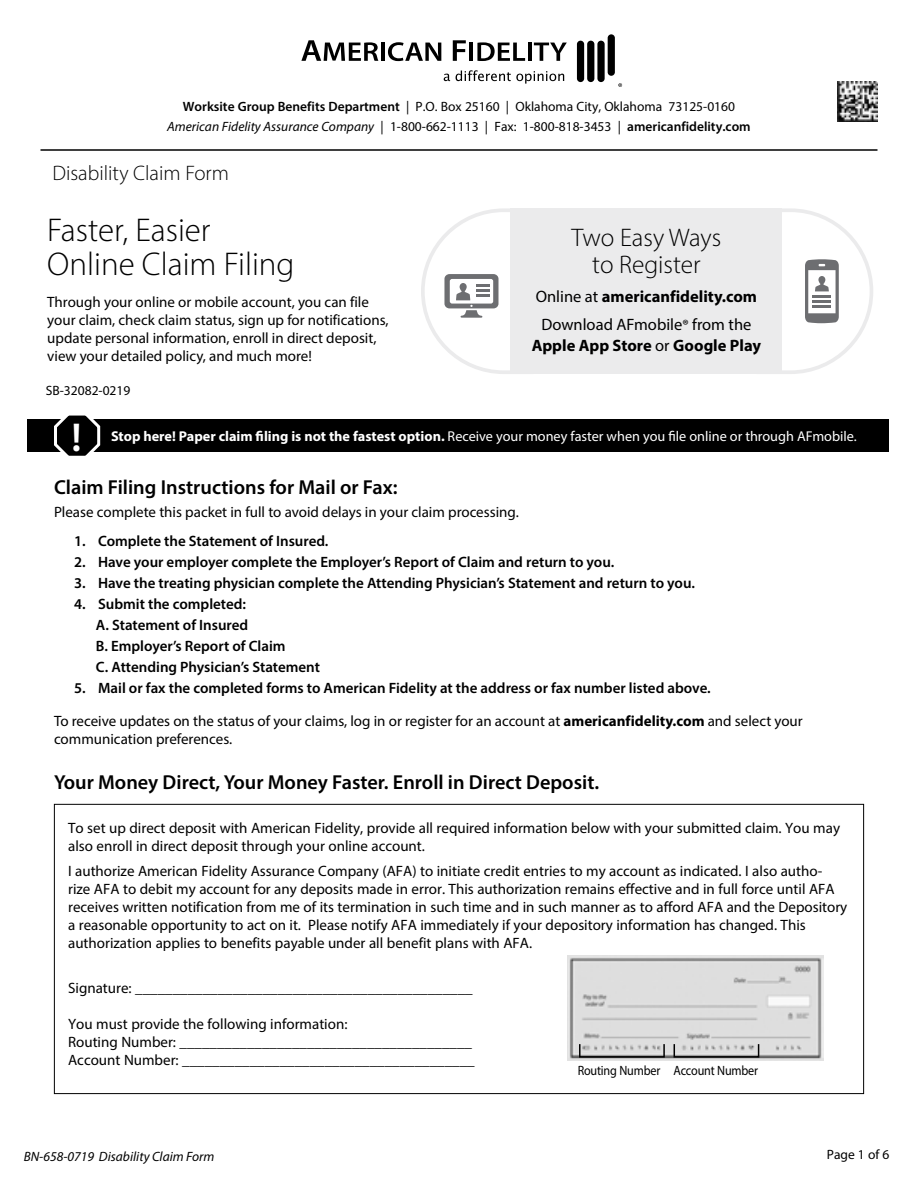
<style>
.page{position:relative;width:918px;height:1188px;background:#fff}
.page>*{position:absolute;margin:0;border:0;box-sizing:border-box;transform-origin:0 0}
.t1{font:600 40.5px "Myriad Pro";color:#fff}
.t2{font:300 33px/34.5px "Myriad Pro";color:#000}
.t3{font:300 25.5px/27px "Myriad Pro";color:#000;text-align:center}
.t4{font:300 21px "Myriad Pro";color:#000}
.t5{font:600 20.25px "Myriad Pro";color:#000}
.t6{font:16.5px/21px "Myriad Pro";color:#000;text-align:center}
.t7{font:700 16.5px "Myriad Pro";color:#000}
.t8{font:15px/18px "Myriad Pro";color:#000}
.t9{font:600 15px/21px "Myriad Pro";color:#000}
.t10{font:15px/18px "Myriad Pro";color:#000101}
.t11{font:14.25px "Myriad Pro";color:#fff}
.t12{font:13.5px/20px "Myriad Pro";color:#000;text-align:center}
.t13{font:italic 13.5px "Myriad Pro";color:#000}
.t14{font:13.5px "Myriad Pro";color:#000;scale:.9 1}
.s1{font-weight:600}
.s2{font-style:italic}
.s3{font-weight:400}
.s4{font-size:15px}
.s5{font-weight:700}
</style>
<div class="page">
<div style="left:511px;top:208px;width:271px;height:166px;background:#ebebec"></div>
<svg style="left:421px;top:208px;width:90px;height:166px"></svg>
<svg style="left:782px;top:208px;width:91px;height:166px"></svg>
<svg style="left:301px;top:40px;width:77px;height:21px"></svg>
<hr style="left:381px;top:43px;width:4px;height:18px;background:#000">
<svg style="left:388px;top:42px;width:53px;height:19px"></svg>
<svg style="left:453px;top:40px;width:13px;height:21px"></svg>
<hr style="left:470px;top:43px;width:3px;height:18px;background:#000">
<svg style="left:477px;top:42px;width:48px;height:19px"></svg>
<hr style="left:528px;top:43px;width:4px;height:18px;background:#000">
<svg style="left:534px;top:43px;width:33px;height:18px"></svg>
<svg style="left:444px;top:74px;width:6px;height:7px"></svg>
<svg style="left:456px;top:70px;width:108px;height:14px"></svg>
<div style="left:577px;top:41px;width:7px;height:41px;background:#000;border-radius:4px"></div>
<div style="left:587px;top:41px;width:7px;height:41px;background:#000;border-radius:4px"></div>
<div style="left:597px;top:41px;width:8px;height:41px;background:#000;border-radius:4px"></div>
<div style="left:608px;top:34px;width:7px;height:42px;background:#000;border-radius:4px"></div>
<svg style="left:618px;top:83px;width:4px;height:4px"></svg>
<hr style="left:40px;top:149px;width:838px;height:2px;background:#000">
<div style="left:27px;top:419px;width:862px;height:33px;background:#000"></div>
<svg style="left:54px;top:415px;width:47px;height:41px"></svg>
<img style="left:567px;top:955px;width:256px;height:105px">
<div style="left:674px;top:1043px;width:85px;height:15px;border:2px solid #000"></div>
<div style="left:579px;top:1043px;width:86px;height:15px;border:2px solid #000"></div>
<img style="left:837px;top:81px;width:41px;height:41px">
<p class="t12" style="left:167px;top:96px;width:585px"><span class="s1">Worksite Group Benefits Department</span> | P.O. Box 25160 | Oklahoma City, Oklahoma 73125-0160<br><span class="s2">American Fidelity Assurance Company</span> | 1-800-662-1113 | Fax: 1-800-818-3453 | <span class="s1">americanfidelity.com</span></p>
<h3 class="t4" style="left:52px;top:160px;width:178px">Disability Claim Form</h3>
<h2 class="t2" style="left:47px;top:212px;width:249px">Faster, Easier<br>Online Claim Filing</h2>
<p class="t8" style="left:47px;top:292px;width:343px">Through your online or mobile account, you can file your claim, check claim status, sign up for notifications, update personal information, enroll in direct deposit, view your detailed policy, and much more!</p>
<p class="t12" style="left:46px;top:380px;width:86px">SB-32082-0219</p>
<h3 class="t3" style="left:572px;top:224px;width:151px">Two Easy Ways to Register</h3>
<p class="t7" style="left:536px;top:286px;width:223px"><span class="s3">Online at</span> americanfidelity.com</p>
<p class="t6" style="left:532px;top:314px;width:231px">Download AFmobile<span class="s4">®</span> from the<br><span class="s5">Apple App Store</span> or <span class="s5">Google Play</span></p>
<h1 class="t1" style="left:71px;top:411px;width:12px">!</h1>
<p class="t11" style="left:111px;top:427px;width:747px"><span class="s5">Stop here! Paper claim filing is not the fastest option.</span> Receive your money faster when you file online or through AFmobile.</p>
<h3 class="t5" style="left:54px;top:474px;width:345px">Claim Filing Instructions for Mail or Fax:</h3>
<p class="t8" style="left:54px;top:502px;width:466px">Please complete this packet in full to avoid delays in your claim processing.</p>
<p class="t9" style="left:74px;top:530px;width:256px">1. Complete the Statement of Insured.</p>
<p class="t9" style="left:74px;top:551px;width:542px">2. Have your employer complete the Employer’s Report of Claim and return to you.</p>
<p class="t9" style="left:74px;top:572px;width:622px">3. Have the treating physician complete the Attending Physician’s Statement and return to you.</p>
<p class="t9" style="left:96px;top:593px;width:226px;text-indent:-22px">4. Submit the completed:<br>A. Statement of Insured<br>B. Employer’s Report of Claim<br>C. Attending Physician’s Statement</p>
<p class="t9" style="left:74px;top:677px;width:638px">5. Mail or fax the completed forms to American Fidelity at the address or fax number listed above.</p>
<p class="t8" style="left:54px;top:712px;width:750px">To receive updates on the status of your claims, log in or register for an account at <span class="s5">americanfidelity.com</span> and select your communication preferences.</p>
<h3 class="t5" style="left:54px;top:770px;width:547px">Your Money Direct, Your Money Faster. Enroll in Direct Deposit.</h3>
<p class="t8" style="left:68px;top:819px;width:773px">To set up direct deposit with American Fidelity, provide all required information below with your submitted claim. You may also enroll in direct deposit through your online account.</p>
<p class="t8" style="left:68px;top:861px;width:781px">I authorize American Fidelity Assurance Company (AFA) to initiate credit entries to my account as indicated. I also autho&shy;rize AFA to debit my account for any deposits made in error. This authorization remains effective and in full force until AFA receives written notification from me of its termination in such time and in such manner as to afford AFA and the Depository a reasonable opportunity to act on it. Please notify AFA immediately if your depository information has changed. This authorization applies to benefits payable under all benefit plans with AFA.</p>
<p class="t8" style="left:68px;top:978px;width:406px">Signature: _____________________________________________</p>
<p class="t10" style="left:68px;top:1014px;width:408px">You must provide the following information:<br>Routing Number: _______________________________________<br>Account Number: _______________________________________</p>
<p class="t14" style="left:578px;top:1062px;width:202px">Routing Number Account Number</p>
<p class="t13" style="left:24px;top:1148px;width:192px">BN-658-0719 Disability Claim Form</p>
<p class="t12" style="left:827px;top:1145px;width:64px">Page 1 of 6</p>
</div>
